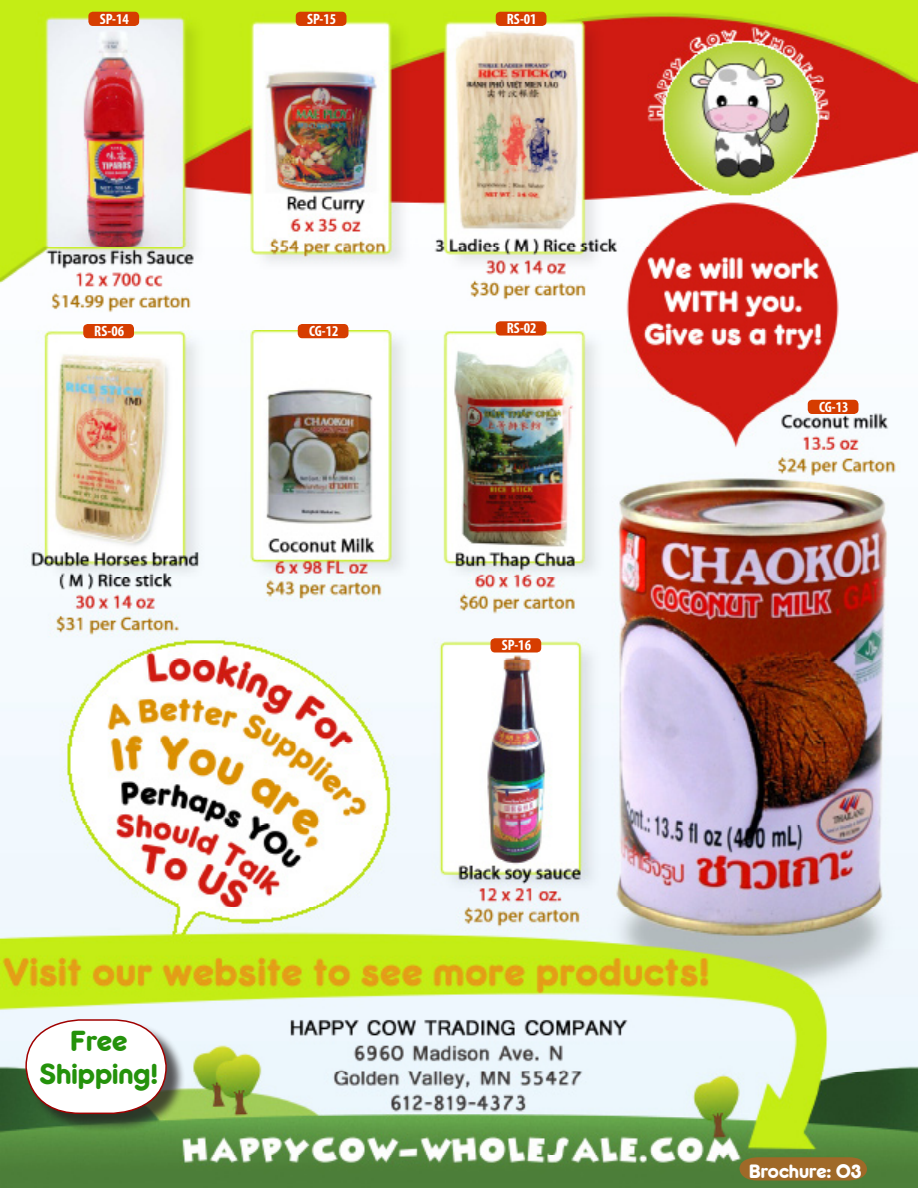
<style>
.page{position:relative;width:918px;height:1188px;background:#fff}
.page>*{position:absolute;margin:0;border:0;box-sizing:border-box;transform-origin:0 0}
.t1{font:27px "Rocko Ultra FLF";color:#24920b}
.t2{font:18px "Rocko Ultra FLF";color:#fff}
.t3{font:700 condensed 15px "Myriad Pro";color:#fff}
</style>
<div class="page">
<img style="left:0;top:0;width:918px;height:1188px">
<div style="left:28px;top:1022px;width:164px;height:117px;background:#231f20;opacity:.75"></div>
<svg style="left:25px;top:1018px;width:143px;height:97px"></svg>
<svg style="left:740px;top:1157px;width:127px;height:23px;background:#9a6a29"></svg>
<div style="left:88px;top:12px;width:51px;height:14px;background:#d63d00;border-radius:4px"></div>
<div style="left:296px;top:12px;width:50px;height:14px;background:#d63d00;border-radius:4px"></div>
<div style="left:496px;top:12px;width:50px;height:14px;background:#d63d00;border-radius:4px"></div>
<div style="left:83px;top:324px;width:51px;height:14px;background:#d63d00;border-radius:4px"></div>
<div style="left:298px;top:324px;width:50px;height:14px;background:#d63d00;border-radius:4px"></div>
<div style="left:808px;top:400px;width:50px;height:14px;background:#d63d00;border-radius:4px"></div>
<div style="left:496px;top:321px;width:50px;height:15px;background:#d63d00;border-radius:4px"></div>
<div style="left:490px;top:638px;width:51px;height:14px;background:#d63d00;border-radius:4px"></div>
<p class="t3" style="left:100px;top:9px;width:31px">SP-14</p>
<p class="t3" style="left:307px;top:9px;width:31px">SP-15</p>
<p class="t3" style="left:507px;top:9px;width:31px">RS-01</p>
<p class="t3" style="left:94px;top:322px;width:31px">RS-06</p>
<p class="t3" style="left:309px;top:322px;width:31px">CG-12</p>
<p class="t1" style="left:71px;top:1024px;width:58px">Free</p>
<p class="t1" style="left:40px;top:1056px;width:120px">Shipping!</p>
<p class="t3" style="left:507px;top:319px;width:31px">RS-02</p>
<p class="t3" style="left:502px;top:636px;width:31px">SP-16</p>
<p class="t3" style="left:819px;top:398px;width:31px">CG-13</p>
<p class="t2" style="left:749px;top:1160px;width:114px">Brochure: 03</p>
</div>
